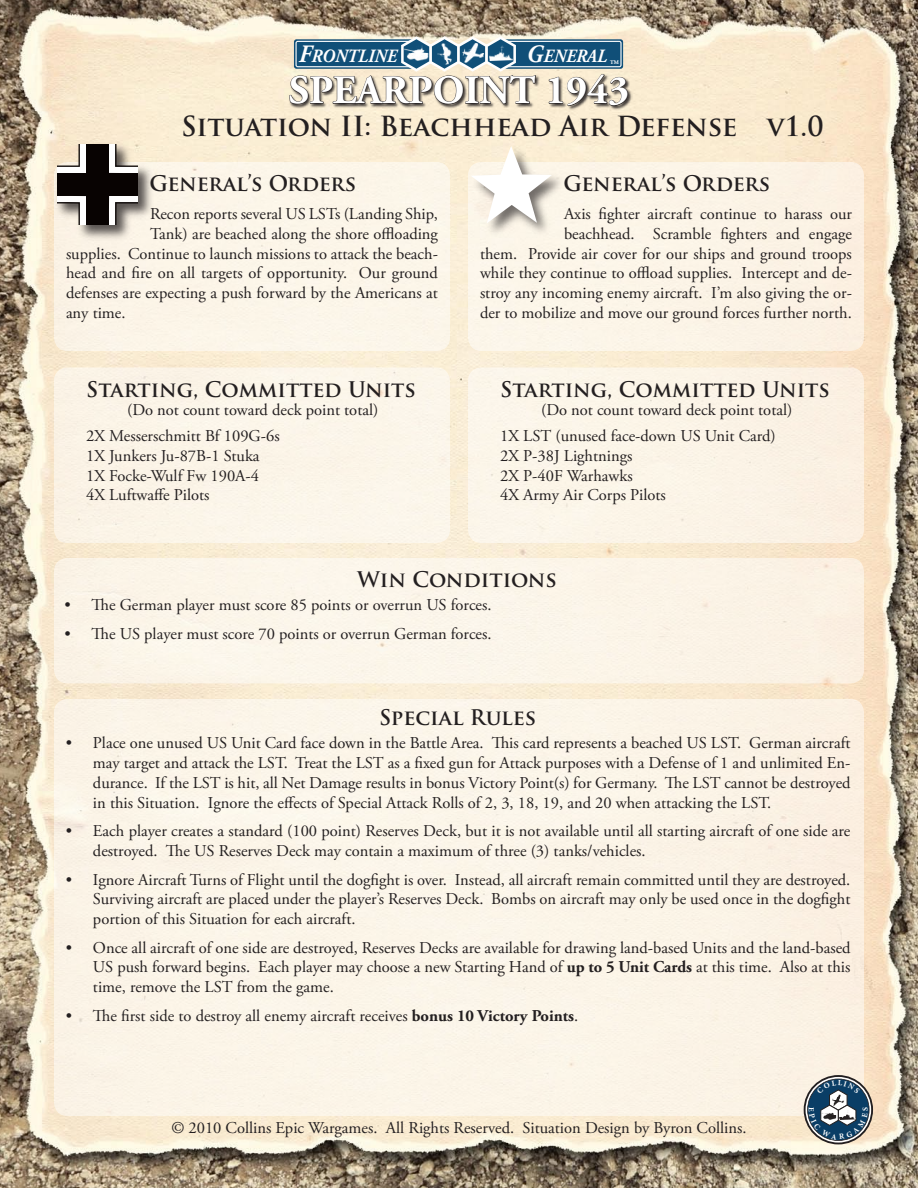
<style>
.page{position:relative;width:918px;height:1188px;background:#fff}
.page>*{position:absolute;margin:0;border:0;box-sizing:border-box;transform-origin:0 0}
.t1{font:700 40.35px "Adobe Garamond Pro";color:#fff}
.t2{font:700 27px "Trajan Pro";color:#231f20}
.t3{font:700 21px "Trajan Pro";color:#231f20}
.t4{font:italic 700 18.75px "Adobe Garamond Pro";color:#fff;scale:.91 1}
.t5{font:16.5px/19.8px "Adobe Garamond Pro";color:#231f20}
.t6{font:700 5.7px "Adobe Garamond Pro";color:#fff}
.s1{font-size:24.9px}
.s2{font-weight:700}
</style>
<div class="page">
<img style="left:0;top:0;width:918px;height:1188px">
<div style="left:289px;top:74px;width:344px;height:37px;background:#231f20;opacity:.85"></div>
<svg style="left:289px;top:36px;width:339px;height:70px;background:#859396"></svg>
<div style="left:54px;top:699px;width:810px;height:417px;background:#fbf4e8;border-radius:14px"></div>
<div style="left:54px;top:162px;width:396px;height:189px;background:#fcf5e9;border-radius:14px"></div>
<div style="left:55px;top:142px;width:99px;height:99px;background:#231f20;opacity:.75"></div>
<svg style="left:57px;top:144px;width:81px;height:81px;background:#706a65"></svg>
<div style="left:468px;top:162px;width:396px;height:189px;background:#fcf4e7;border-radius:14px"></div>
<div style="left:470px;top:145px;width:96px;height:93px;background:#231f20;opacity:.64"></div>
<svg style="left:471px;top:146px;width:81px;height:77px"></svg>
<div style="left:54px;top:368px;width:396px;height:175px;background:#fbf5e8;border-radius:14px"></div>
<div style="left:468px;top:368px;width:396px;height:175px;background:#fbf4e7;border-radius:14px"></div>
<div style="left:54px;top:558px;width:810px;height:125px;background:#fbf5e8;border-radius:14px"></div>
<div style="left:804px;top:1075px;width:69px;height:69px;border:2px solid #231f20;border-radius:50%"></div>
<svg style="left:807px;top:1079px;width:62px;height:62px;background:#587184"></svg>
<p class="t4" style="left:299px;top:45px;width:109px"><span class="s1">F</span>RONTLINE</p>
<p class="t4" style="left:526px;top:45px;width:90px"><span class="s1">G</span>ENERAL</p>
<p class="t6" style="left:610px;top:59px;width:10px">TM</p>
<h1 class="t1" style="left:289px;top:67px;width:342px">SPEARPOINT 1943</h1>
<h2 class="t2" style="left:181px;top:109px;width:558px">Situation II: Beachhead Air Defense</h2>
<p class="t3" style="left:563px;top:171px;width:208px">General’s Orders</p>
<p class="t5" style="left:150px;top:204px;width:290px">Recon reports several US LSTs (Landing Ship,</p>
<p class="t5" style="left:150px;top:224px;width:290px">Tank) are beached along the shore offloading</p>
<p class="t5" style="left:66px;top:244px;width:374px">supplies. Continue to launch missions to attack the beach-</p>
<p class="t5" style="left:66px;top:264px;width:374px">head and fire on all targets of opportunity. Our ground</p>
<p class="t5" style="left:66px;top:284px;width:373px">defenses are expecting a push forward by the Americans at</p>
<p class="t5" style="left:66px;top:303px;width:61px">any time.</p>
<h2 class="t2" style="left:767px;top:109px;width:58px">v1.0</h2>
<p class="t3" style="left:149px;top:171px;width:208px">General’s Orders</p>
<p class="t5" style="left:480px;top:204px;width:374px;text-align:right">Axis fighter aircraft continue to harass our<br>beachhead. Scramble fighters and engage<br>them. Provide air cover for our ships and ground troops while they continue to offload supplies. Intercept and de&shy;stroy any incoming enemy aircraft. I’m also giving the or&shy;der to mobilize and move our ground forces further north.</p>
<p class="t3" style="left:86px;top:376px;width:331px">Starting, Committed Units</p>
<p class="t5" style="left:86px;top:398px;width:294px;line-height:25.5px;text-indent:41px">(Do not count toward deck point total)<br>2X Messerschmitt Bf 109G-6s</p>
<p class="t5" style="left:86px;top:446px;width:175px;text-align:justify">1X Junkers Ju-87B-1 Stuka 1X Focke-Wulf Fw 190A-4<br>4X Luftwaffe Pilots</p>
<p class="t3" style="left:500px;top:376px;width:331px">Starting, Committed Units</p>
<p class="t5" style="left:500px;top:398px;width:294px;line-height:25.5px;text-indent:41px">(Do not count toward deck point total)<br>1X LST (unused face-down US Unit Card)</p>
<p class="t5" style="left:500px;top:446px;width:167px">2X P-38J Lightnings<br>2X P-40F Warhawks<br>4X Army Air Corps Pilots</p>
<p class="t5" style="left:64px;top:592px;width:8px;line-height:28.5px">• •</p>
<p class="t3" style="left:357px;top:567px;width:201px">Win Conditions</p>
<p class="t5" style="left:91px;top:592px;width:402px;line-height:28.5px">The German player must score 85 points or overrun US forces.<br>The US player must score 70 points or overrun German forces.</p>
<p class="t5" style="left:66px;top:734px;width:8px">•</p>
<p class="t5" style="left:66px;top:822px;width:8px">•</p>
<p class="t5" style="left:66px;top:870px;width:8px">•</p>
<p class="t5" style="left:66px;top:938px;width:8px">•</p>
<p class="t5" style="left:66px;top:1006px;width:8px">•</p>
<p class="t3" style="left:379px;top:705px;width:159px">Special Rules</p>
<p class="t5" style="left:93px;top:734px;width:759px;text-align:justify">Place one unused US Unit Card face down in the Battle Area. This card represents a beached US LST. German aircraft may target and attack the LST. Treat the LST as a fixed gun for Attack purposes with a Defense of 1 and unlimited En&shy;durance. If the LST is hit, all Net Damage results in bonus Victory Point(s) for Germany. The LST cannot be destroyed in this Situation. Ignore the effects of Special Attack Rolls of 2, 3, 18, 19, and 20 when attacking the LST.</p>
<p class="t5" style="left:93px;top:822px;width:759px">Each player creates a standard (100 point) Reserves Deck, but it is not available until all starting aircraft of one side are destroyed. The US Reserves Deck may contain a maximum of three (3) tanks/vehicles.</p>
<p class="t5" style="left:93px;top:870px;width:759px;text-align:justify">Ignore Aircraft Turns of Flight until the dogfight is over. Instead, all aircraft remain committed until they are destroyed.<br>Surviving aircraft are placed under the player’s Reserves Deck. Bombs on aircraft may only be used once in the dogfight portion of this Situation for each aircraft.</p>
<p class="t5" style="left:93px;top:938px;width:759px;text-align:justify">Once all aircraft of one side are destroyed, Reserves Decks are available for drawing land-based Units and the land-based US push forward begins. Each player may choose a new Starting Hand of <span class="s2">up to 5 Unit Cards</span> at this time. Also at this time, remove the LST from the game.</p>
<p class="t5" style="left:93px;top:1006px;width:487px">The first side to destroy all enemy aircraft receives <span class="s2">bonus 10 Victory Points</span>.</p>
<p class="t5" style="left:171px;top:1119px;width:577px">© 2010 Collins Epic Wargames. All Rights Reserved. Situation Design by Byron Collins.</p>
</div>
